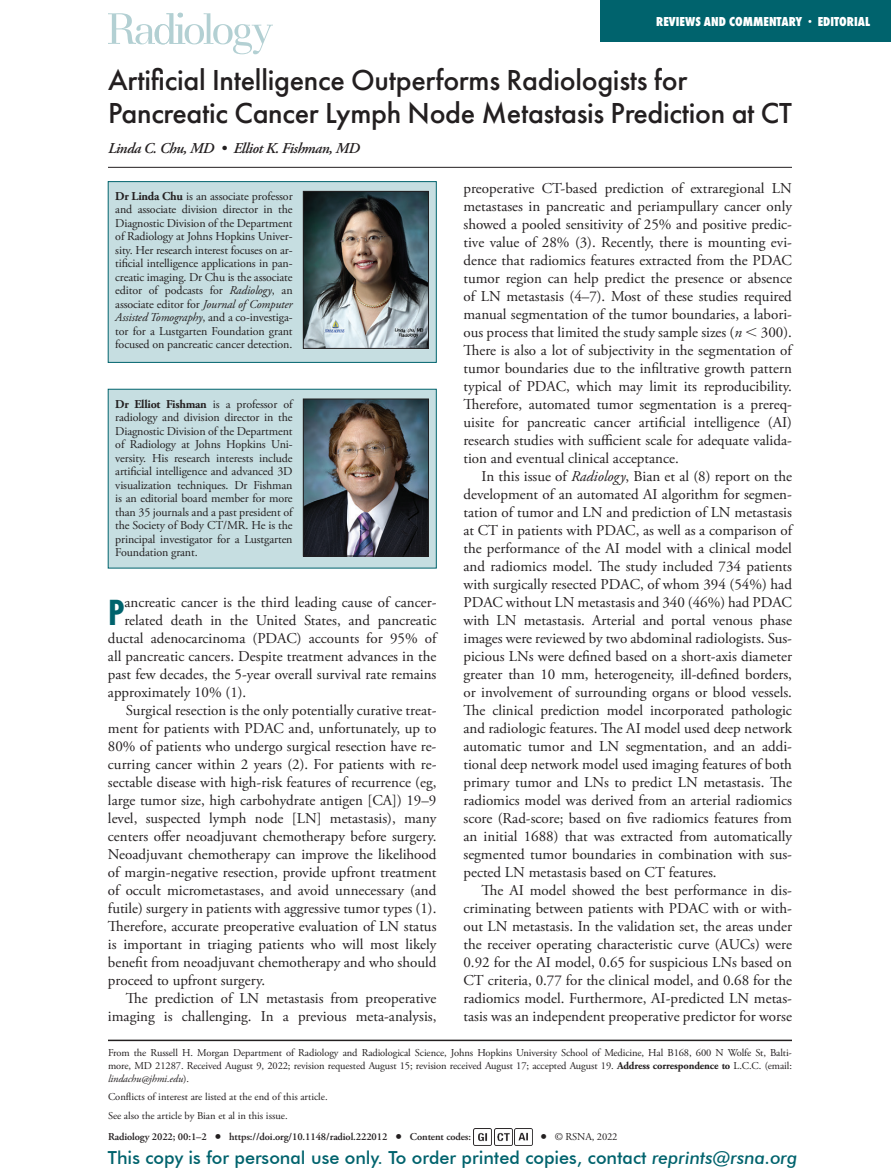
<style>
.page{position:relative;width:891px;height:1175px;background:#fff}
.page>*{position:absolute;margin:0;border:0;box-sizing:border-box;transform-origin:0 0}
.t1{font:700 37.8px "Futura PT Cond";color:#00636d}
.t2{font:500 30px/33px "Futura PT";letter-spacing:-.01em;color:#231f20}
.t3{font:500 18px "Futura BT";color:#00636d}
.t4{font:15px/18px "Adobe Garamond Pro";color:#231f20;text-align:justify}
.t5{font:italic 600 15px "Adobe Garamond Pro";letter-spacing:-.03em;color:#231f20}
.t6{font:800 13.5px "Futura PT Cond";color:#fff}
.t7{font:12px/13.5px "Adobe Garamond Pro";letter-spacing:-.01em;color:#231f20;text-align:justify}
.t8{font:10.5px/12.8px "Adobe Garamond Pro";color:#231f20;text-align:justify}
.t9{font:600 10.5px "Adobe Garamond Pro";letter-spacing:-.01em;color:#231f20}
.s1{font-size:10.5px}
.s2{font-weight:700}
.s3{font-style:italic}
.s4{font-family:"Universal Greekwith Math Pi"}
.s5{font-size:16.5px}
.s6{font-weight:600;font-size:16.5px}
</style>
<div class="page">
<div style="left:600px;top:0;width:291px;height:42px;background:#00636d"></div>
<hr style="left:108px;top:167px;width:684px;height:1px;background:#231f20">
<hr style="left:108px;top:1039px;width:684px;height:2px;background:#231f20">
<img style="left:474px;top:1128px;width:18px;height:17px">
<img style="left:494px;top:1128px;width:18px;height:17px">
<img style="left:514px;top:1128px;width:18px;height:17px">
<div style="left:108px;top:181px;width:329px;height:181px;background:#c6dee1;border:1px solid #00636d"></div>
<img style="left:305px;top:193px;width:122px;height:153px">
<div style="left:303px;top:191px;width:126px;height:157px;border:1px solid #231f20"></div>
<div style="left:108px;top:389px;width:329px;height:179px;background:#c6dee1;border:1px solid #00636d"></div>
<img style="left:305px;top:401px;width:122px;height:153px">
<div style="left:303px;top:399px;width:126px;height:157px;border:1px solid #231f20"></div>
<svg style="left:108px;top:13px;width:165px;height:41px"></svg>
<p class="t6" style="left:656px;top:14px;width:215px">REVIEWS AND COMMENTARY <span class="s1">•</span> EDITORIAL</p>
<h2 class="t2" style="left:108px;top:64px;width:686px">Artificial Intelligence Outperforms Radiologists for<br>Pancreatic Cancer Lymph Node Metastasis Prediction at CT</h2>
<p class="t5" style="left:108px;top:140px;width:253px">Linda C. Chu, MD • Elliot K. Fishman, MD</p>
<p class="t7" style="left:115px;top:190px;width:179px"><span class="s2">Dr Linda Chu</span> is an associate professor and associate division director in the Diagnostic Division of the Department of Radiology at Johns Hopkins Univer&shy;sity. Her research interest focuses on ar&shy;tificial intelligence applications in pan&shy;creatic imaging. Dr Chu is the associate editor of podcasts for <span class="s3">Radiology</span>, an associate editor for <span class="s3">Journal of Computer Assisted Tomography</span>, and a co-investiga&shy;tor for a Lustgarten Foundation grant focused on pancreatic cancer detection.</p>
<p class="t7" style="left:115px;top:397px;width:179px"><span class="s2">Dr Elliot Fishman</span> is a professor of radiology and division director in the Diagnostic Division of the Department of Radiology at Johns Hopkins Uni&shy;versity. His research interests include artificial intelligence and advanced 3D visualization techniques. Dr Fishman is an editorial board member for more than 35 journals and a past president of the Society of Body CT/MR. He is the principal investigator for a Lustgarten Foundation grant.</p>
<h1 class="t1" style="left:108px;top:590px;width:18px">P</h1>
<p class="t4" style="left:124px;top:594px;width:314px">ancreatic cancer is the third leading cause of cancer-</p>
<p class="t4" style="left:124px;top:612px;width:314px">related death in the United States, and pancreatic</p>
<p class="t4" style="left:108px;top:630px;width:330px">ductal adenocarcinoma (PDAC) accounts for 95% of</p>
<p class="t4" style="left:108px;top:648px;width:330px">all pancreatic cancers. Despite treatment advances in the</p>
<p class="t4" style="left:108px;top:666px;width:330px">past few decades, the 5-year overall survival rate remains</p>
<p class="t4" style="left:108px;top:684px;width:140px">approximately 10% (1).</p>
<p class="t4" style="left:126px;top:702px;width:312px">Surgical resection is the only potentially curative treat-</p>
<p class="t4" style="left:108px;top:720px;width:330px">ment for patients with PDAC and, unfortunately, up to</p>
<p class="t4" style="left:108px;top:738px;width:330px">80% of patients who undergo surgical resection have re-</p>
<p class="t4" style="left:108px;top:756px;width:330px">curring cancer within 2 years (2). For patients with re-</p>
<p class="t4" style="left:108px;top:774px;width:330px">sectable disease with high-risk features of recurrence (eg,</p>
<p class="t4" style="left:108px;top:792px;width:330px">large tumor size, high carbohydrate antigen [CA]) 19–9</p>
<p class="t4" style="left:108px;top:810px;width:330px">level, suspected lymph node [LN] metastasis), many</p>
<p class="t4" style="left:108px;top:828px;width:330px">centers offer neoadjuvant chemotherapy before surgery.</p>
<p class="t4" style="left:108px;top:846px;width:330px">Neoadjuvant chemotherapy can improve the likelihood</p>
<p class="t4" style="left:108px;top:864px;width:330px">of margin-negative resection, provide upfront treatment</p>
<p class="t4" style="left:108px;top:882px;width:330px">of occult micrometastases, and avoid unnecessary (and</p>
<p class="t4" style="left:108px;top:900px;width:330px">futile) surgery in patients with aggressive tumor types (1).</p>
<p class="t4" style="left:108px;top:918px;width:330px">Therefore, accurate preoperative evaluation of LN status</p>
<p class="t4" style="left:108px;top:936px;width:330px">is important in triaging patients who will most likely</p>
<p class="t4" style="left:108px;top:954px;width:330px">benefit from neoadjuvant chemotherapy and who should</p>
<p class="t4" style="left:108px;top:972px;width:159px">proceed to upfront surgery.</p>
<p class="t4" style="left:126px;top:990px;width:312px">The prediction of LN metastasis from preoperative</p>
<p class="t4" style="left:108px;top:1008px;width:330px">imaging is challenging. In a previous meta-analysis,</p>
<p class="t4" style="left:463px;top:180px;width:330px">preoperative CT-based prediction of extraregional LN metastases in pancreatic and periampullary cancer only showed a pooled sensitivity of 25% and positive predic&shy;tive value of 28% (3). Recently, there is mounting evi&shy;dence that radiomics features extracted from the PDAC tumor region can help predict the presence or absence of LN metastasis (4–7). Most of these studies required manual segmentation of the tumor boundaries, a labori&shy;ous process that limited the study sample sizes (<span class="s3">n</span> <span class="s4">,</span> 300).<br>There is also a lot of subjectivity in the segmentation of tumor boundaries due to the infiltrative growth pattern typical of PDAC, which may limit its reproducibility.<br>Therefore, automated tumor segmentation is a prereq&shy;uisite for pancreatic cancer artificial intelligence (AI) research studies with sufficient scale for adequate valida&shy;tion and eventual clinical acceptance.</p>
<p class="t4" style="left:463px;top:468px;width:330px;text-indent:18px">In this issue of <span class="s3">Radiology</span>, Bian et al (8) report on the development of an automated AI algorithm for segmen&shy;tation of tumor and LN and prediction of LN metastasis at CT in patients with PDAC, as well as a comparison of the performance of the AI model with a clinical model and radiomics model. The study included 734 patients with surgically resected PDAC, of whom 394 (54%) had PDAC without LN metastasis and 340 (46%) had PDAC with LN metastasis. Arterial and portal venous phase images were reviewed by two abdominal radiologists. Sus&shy;picious LNs were defined based on a short-axis diameter greater than 10 mm, heterogeneity, ill-defined borders, or involvement of surrounding organs or blood vessels.<br>The clinical prediction model incorporated pathologic and radiologic features. The AI model used deep network automatic tumor and LN segmentation, and an addi&shy;tional deep network model used imaging features of both primary tumor and LNs to predict LN metastasis. The radiomics model was derived from an arterial radiomics score (Rad-score; based on five radiomics features from an initial 1688) that was extracted from automatically segmented tumor boundaries in combination with sus&shy;pected LN metastasis based on CT features.</p>
<p class="t4" style="left:463px;top:882px;width:330px;text-indent:18px">The AI model showed the best performance in dis&shy;criminating between patients with PDAC with or with&shy;out LN metastasis. In the validation set, the areas under the receiver operating characteristic curve (AUCs) were 0.92 for the AI model, 0.65 for suspicious LNs based on CT criteria, 0.77 for the clinical model, and 0.68 for the radiomics model. Furthermore, AI-predicted LN metas&shy;tasis was an independent preoperative predictor for worse</p>
<p class="t8" style="left:108px;top:1046px;width:685px">From the Russell H. Morgan Department of Radiology and Radiological Science, Johns Hopkins University School of Medicine, Hal B168, 600 N Wolfe St, Balti&shy;more, MD 21287. Received August 9, 2022; revision requested August 15; revision received August 17; accepted August 19. <span class="s2">Address correspondence to</span> L.C.C. (email: <span class="s3">lindachu@jhmi.edu</span>).</p>
<p class="t8" style="left:108px;top:1088px;width:221px;line-height:18.8px">Conflicts of interest are listed at the end of this article.<br>See also the article by Bian et al in this issue.</p>
<p class="t9" style="left:108px;top:1131px;width:365px">Radiology 2022; 00:1–2 <span class="s5">•</span> https://doi.org/10.1148/radiol.222012 <span class="s5">•</span> Content codes:</p>
<p class="t8" style="left:540px;top:1131px;width:79px"><span class="s6">•</span> © RSNA, 2022</p>
<p class="t3" style="left:108px;top:1146px;width:691px">This copy is for personal use only. To order printed copies, contact <span class="s3">reprints@rsna.org</span></p>
</div>
